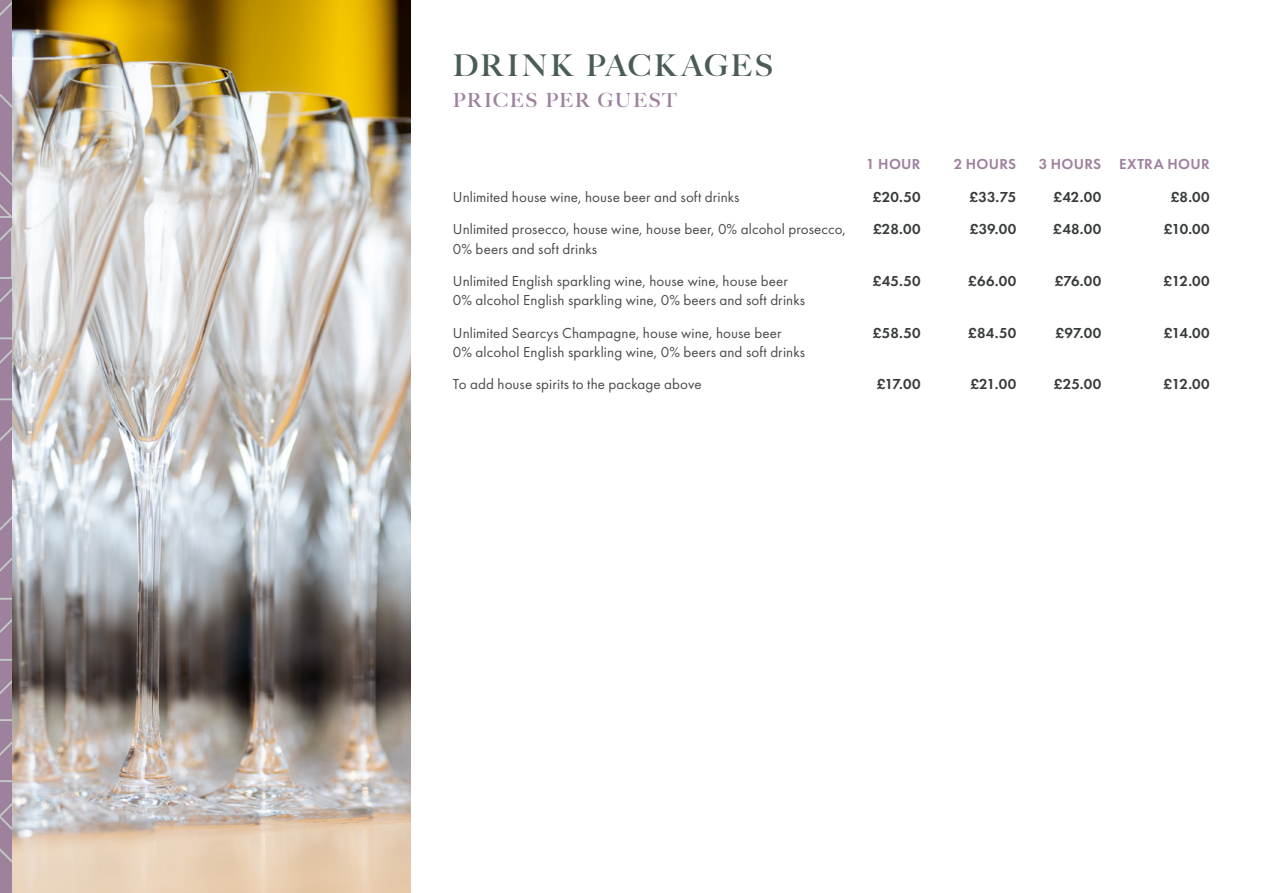
<style>
.page{position:relative;width:1263px;height:893px;background:#fff}
.page>*{position:absolute;margin:0;border:0;box-sizing:border-box;transform-origin:0 0}
.Lv1_Page_Heading{font:700 30px "Big Caslon FB";letter-spacing:.08em;color:#4b5c58}
.Lv2_Page_Heading{font:700 19.5px "Big Caslon FB";letter-spacing:.085em;color:#9e829d}
.Body_Copy{font:15px "Futura PT";letter-spacing:.005em;color:#4a4a49}
.Body_Copy-2{font:600 15px "Futura PT";letter-spacing:.01em;color:#383b3b}
.Body_Copy-3{font:600 15px "Futura PT";letter-spacing:.025em;color:#9e829d}
</style>
<div class="page">
<svg style="left:0;top:0;width:13px;height:893px;background:#a28aa1"></svg>
<img style="left:13px;top:0;width:397px;height:893px">
<p class="Lv1_Page_Heading" style="left:453px;top:47px;width:322px">DRINK PACKAGES</p>
<p class="Lv2_Page_Heading" style="left:453px;top:89px;width:226px">PRICES PER GUEST</p>
<p class="Body_Copy-3" style="left:866px;top:155px;width:56px">1 HOUR</p>
<p class="Body_Copy-3" style="left:954px;top:155px;width:64px">2 HOURS</p>
<p class="Body_Copy-3" style="left:1039px;top:155px;width:172px">3 HOURS EXTRA HOUR</p>
<p class="Body_Copy" style="left:453px;top:188px;width:288px">Unlimited house wine, house beer and soft drinks</p>
<p class="Body_Copy-2" style="left:873px;top:187px;width:49px">£20.50</p>
<p class="Body_Copy-2" style="left:969px;top:187px;width:48px">£33.75</p>
<p class="Body_Copy-2" style="left:1053px;top:187px;width:50px">£42.00</p>
<p class="Body_Copy-2" style="left:1171px;top:187px;width:41px">£8.00</p>
<p class="Body_Copy" style="left:453px;top:220px;width:395px">Unlimited prosecco, house wine, house beer, 0% alcohol prosecco,</p>
<p class="Body_Copy-2" style="left:873px;top:220px;width:49px">£28.00</p>
<p class="Body_Copy-2" style="left:970px;top:220px;width:48px">£39.00</p>
<p class="Body_Copy-2" style="left:1053px;top:220px;width:50px">£48.00</p>
<p class="Body_Copy-2" style="left:1164px;top:220px;width:48px">£10.00</p>
<p class="Body_Copy" style="left:453px;top:240px;width:146px">0% beers and soft drinks</p>
<p class="Body_Copy" style="left:453px;top:272px;width:337px">Unlimited English sparkling wine, house wine, house beer</p>
<p class="Body_Copy-2" style="left:873px;top:271px;width:49px">£45.50</p>
<p class="Body_Copy-2" style="left:968px;top:271px;width:50px">£66.00</p>
<p class="Body_Copy-2" style="left:1055px;top:271px;width:48px">£76.00</p>
<p class="Body_Copy-2" style="left:1164px;top:271px;width:48px">£12.00</p>
<p class="Body_Copy" style="left:453px;top:291px;width:354px">0% alcohol English sparkling wine, 0% beers and soft drinks</p>
<p class="Body_Copy" style="left:453px;top:324px;width:330px">Unlimited Searcys Champagne, house wine, house beer</p>
<p class="Body_Copy-2" style="left:873px;top:323px;width:49px">£58.50</p>
<p class="Body_Copy-2" style="left:968px;top:323px;width:50px">£84.50</p>
<p class="Body_Copy-2" style="left:1055px;top:323px;width:47px">£97.00</p>
<p class="Body_Copy-2" style="left:1164px;top:323px;width:48px">£14.00</p>
<p class="Body_Copy" style="left:453px;top:343px;width:354px">0% alcohol English sparkling wine, 0% beers and soft drinks</p>
<p class="Body_Copy" style="left:453px;top:375px;width:250px">To add house spirits to the package above</p>
<p class="Body_Copy-2" style="left:877px;top:375px;width:45px">£17.00</p>
<p class="Body_Copy-2" style="left:970px;top:375px;width:48px">£21.00</p>
<p class="Body_Copy-2" style="left:1054px;top:375px;width:49px">£25.00</p>
<p class="Body_Copy-2" style="left:1164px;top:375px;width:48px">£12.00</p>
</div>
